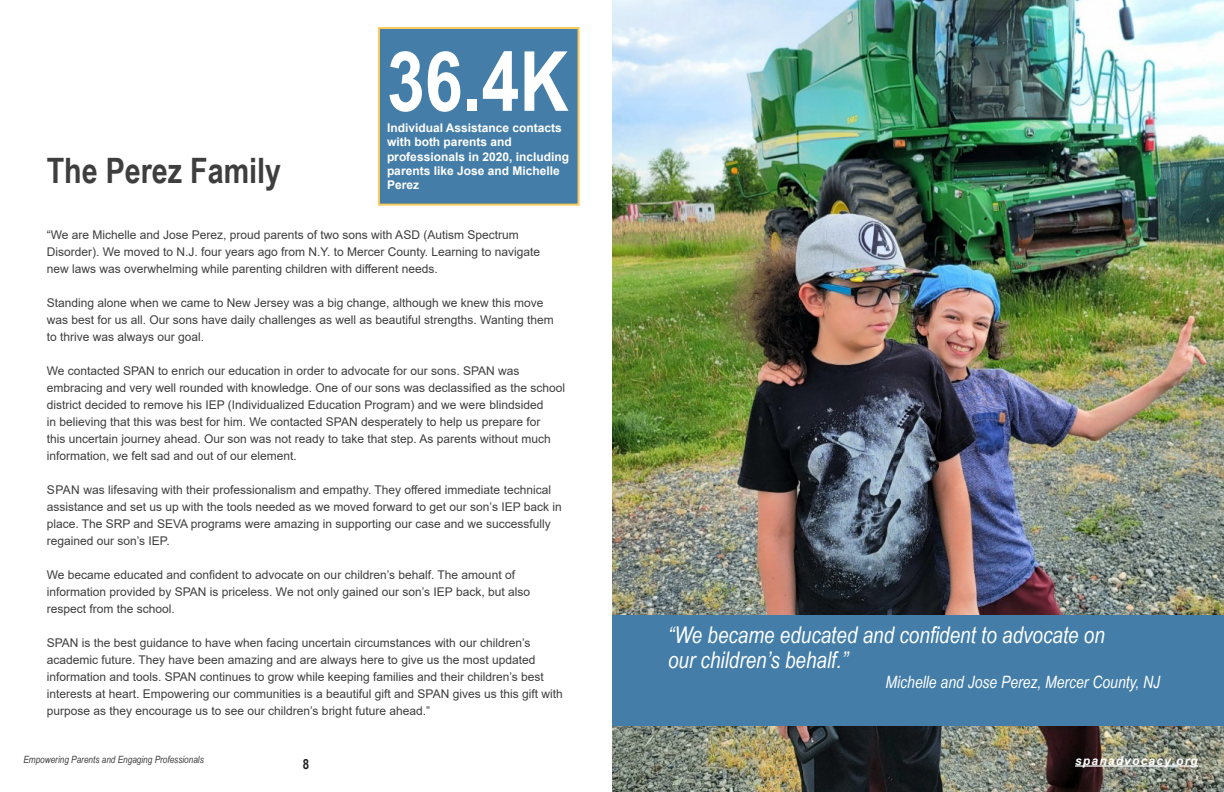
<style>
.page{position:relative;width:1224px;height:792px;background:#fff}
.page>*{position:absolute;margin:0;border:0;box-sizing:border-box;transform-origin:0 0}
.t1{font:700 83px "Arial Narrow";color:#fff}
.t2{font:700 35px "Arial Narrow";color:#3e3e3f}
.t3{font:italic 23px/25px "Arial Narrow";color:#fff}
.t4{font:italic 17px "Arial Narrow";color:#fff}
.t5{font:700 14px "Arial Narrow";color:#231f20}
.t6{font:12px/17px "Arial";color:#3e3e3f}
.t7{font:700 12px/14.4px "Arial";color:#fff}
.t8{font:italic 700 12px "Arial";letter-spacing:.1em;color:#fff}
.t9{font:italic 10px "Arial Narrow";color:#3e3e3f}
</style>
<div class="page">
<img style="left:612px;top:0;width:612px;height:792px">
<div style="left:378px;top:27px;width:202px;height:179px;background:#447ea8;border:2px solid #f9cb5d"></div>
<div style="left:612px;top:616px;width:612px;height:110px;background:#447ea8"></div>
<hr style="left:1075px;top:765px;width:123px;height:2px;background:#fff">
<p class="t1" style="left:387px;top:19px;width:183px">36.4K</p>
<p class="t7" style="left:387px;top:121px;width:184px">Individual Assistance contacts with both parents and professionals in 2020, including parents like Jose and Michelle<br>Perez</p>
<p class="t2" style="left:47px;top:144px;width:236px">The Perez Family</p>
<p class="t6" style="left:47px;top:226px;width:495px">“We are Michelle and Jose Perez, proud parents of two sons with ASD (Autism Spectrum<br>Disorder). We moved to N.J. four years ago from N.Y. to Mercer County. Learning to navigate new laws was overwhelming while parenting children with different needs.</p>
<p class="t6" style="left:47px;top:294px;width:509px">Standing alone when we came to New Jersey was a big change, although we knew this move was best for us all. Our sons have daily challenges as well as beautiful strengths. Wanting them to thrive was always our goal.</p>
<p class="t6" style="left:47px;top:362px;width:520px">We contacted SPAN to enrich our education in order to advocate for our sons. SPAN was embracing and very well rounded with knowledge. One of our sons was declassified as the school district decided to remove his IEP (Individualized Education Program) and we were blindsided<br>in believing that this was best for him. We contacted SPAN desperately to help us prepare for<br>this uncertain journey ahead. Our son was not ready to take that step. As parents without much information, we felt sad and out of our element.</p>
<p class="t6" style="left:47px;top:481px;width:517px">SPAN was lifesaving with their professionalism and empathy. They offered immediate technical assistance and set us up with the tools needed as we moved forward to get our son’s IEP back in place. The SRP and SEVA programs were amazing in supporting our case and we successfully regained our son’s IEP.</p>
<p class="t6" style="left:47px;top:566px;width:485px">We became educated and confident to advocate on our children’s behalf. The amount of information provided by SPAN is priceless. We not only gained our son’s IEP back, but also respect from the school.</p>
<p class="t6" style="left:47px;top:634px;width:518px">SPAN is the best guidance to have when facing uncertain circumstances with our children’s academic future. They have been amazing and are always here to give us the most updated information and tools. SPAN continues to grow while keeping families and their children’s best interests at heart. Empowering our communities is a beautiful gift and SPAN gives us this gift with purpose as they encourage us to see our children’s bright future ahead.”</p>
<p class="t3" style="left:668px;top:622px;width:438px">“We became educated and confident to advocate on our children’s behalf.”</p>
<p class="t4" style="left:886px;top:670px;width:276px">Michelle and Jose Perez, Mercer County, NJ</p>
<p class="t9" style="left:23px;top:753px;width:182px">Empowering Parents and Engaging Professionals</p>
<p class="t8" style="left:1075px;top:753px;width:124px">spanadvocacy.org</p>
<p class="t5" style="left:303px;top:753px;width:8px">8</p>
</div>
